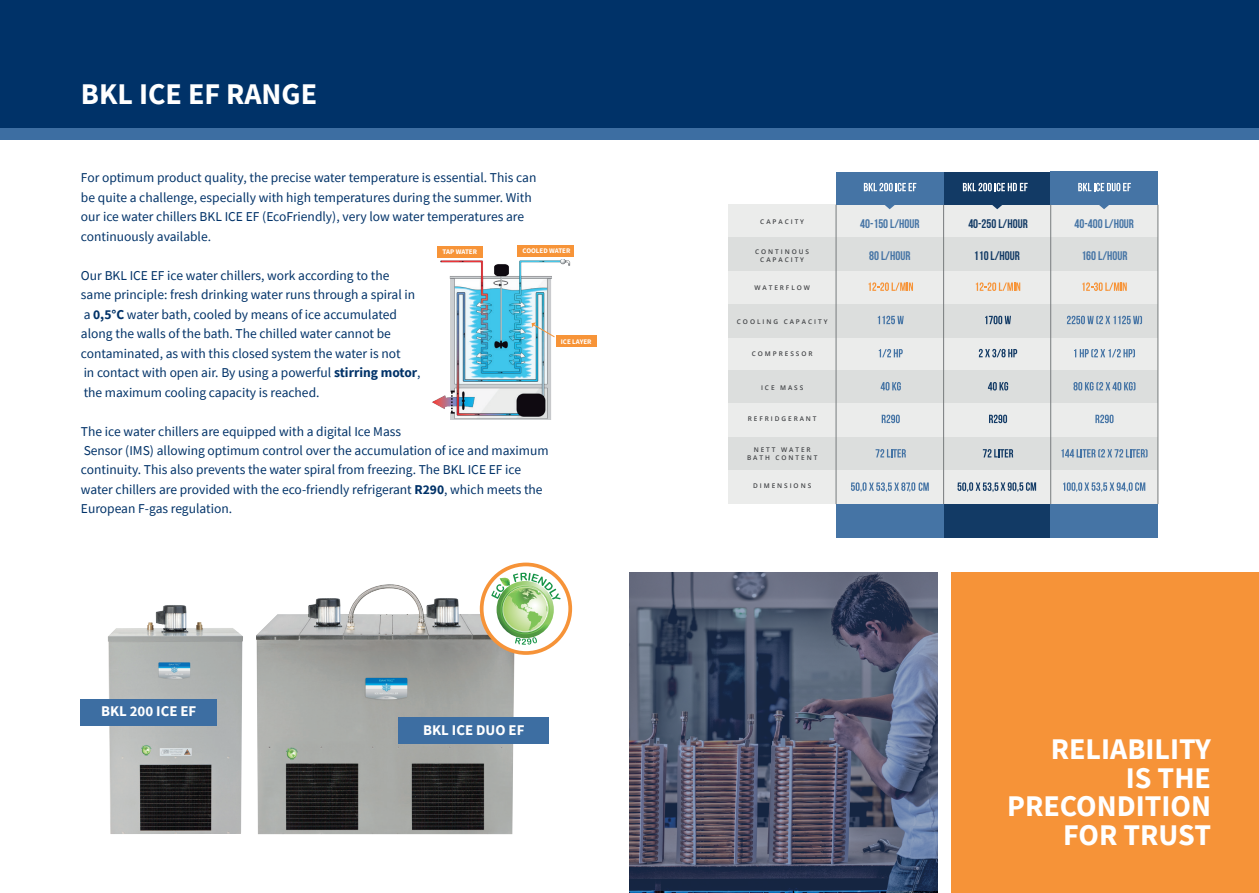
<style>
.page{position:relative;width:1259px;height:893px;background:#fff}
.page>*{position:absolute;margin:0;border:0;box-sizing:border-box;transform-origin:0 0}
.t1{font:700 30px/28.5px "Source Sans Pro";color:#fff;text-align:right}
.t2{font:700 14.85px "Source Sans Pro";color:#fff}
.t3{font:13.5px/19.5px "Source Sans Pro";color:#003268}
.t4{font:12.45px "Bebas Neue";color:#4574a5}
.t5{font:12.45px "Bebas Neue";color:#123a65}
.t6{font:700 7.05px "Source Sans Pro";color:#fff}
.t7{font:600 6.45px/7.8px "Open Sans";letter-spacing:.3em;color:#414346;text-align:center}
.s1{font-weight:700}
</style>
<div class="page">
<div style="left:0;top:128px;width:1259px;height:12px;background:#3d6ea2"></div>
<div style="left:0;top:0;width:1259px;height:128px;background:#003268"></div>
<img style="left:256px;top:584px;width:259px;height:250px">
<div style="left:398px;top:718px;width:151px;height:26px;background:#3d6ea2"></div>
<img style="left:108px;top:605px;width:135px;height:229px">
<div style="left:80px;top:699px;width:137px;height:27px;background:#3d6ea2"></div>
<div style="left:728px;top:205px;width:430px;height:33px;background:#ebeceb"></div>
<div style="left:728px;top:271px;width:430px;height:33px;background:#ebeceb"></div>
<div style="left:728px;top:337px;width:430px;height:33px;background:#ebeceb"></div>
<div style="left:728px;top:238px;width:430px;height:33px;background:#dcdedd"></div>
<div style="left:728px;top:304px;width:430px;height:33px;background:#dcdedd"></div>
<div style="left:728px;top:370px;width:430px;height:33px;background:#dcdedd"></div>
<div style="left:836px;top:172px;width:108px;height:33px;background:#4574a5"></div>
<svg style="left:885px;top:205px;width:10px;height:4px"></svg>
<div style="left:943px;top:172px;width:108px;height:33px;background:#123a65"></div>
<svg style="left:992px;top:205px;width:10px;height:4px"></svg>
<svg style="left:963px;top:183px;width:64px;height:8px"></svg>
<div style="left:1050px;top:172px;width:108px;height:33px;background:#4574a5"></div>
<svg style="left:1099px;top:205px;width:10px;height:4px"></svg>
<svg style="left:1078px;top:183px;width:53px;height:8px"></svg>
<svg style="left:868px;top:282px;width:45px;height:9px"></svg>
<svg style="left:975px;top:282px;width:45px;height:9px"></svg>
<svg style="left:1082px;top:282px;width:44px;height:9px"></svg>
<svg style="left:877px;top:316px;width:26px;height:8px"></svg>
<svg style="left:985px;top:316px;width:26px;height:8px"></svg>
<svg style="left:1067px;top:316px;width:75px;height:8px"></svg>
<svg style="left:988px;top:382px;width:20px;height:8px"></svg>
<svg style="left:880px;top:382px;width:21px;height:8px"></svg>
<svg style="left:1073px;top:382px;width:62px;height:8px"></svg>
<div style="left:728px;top:436px;width:430px;height:34px;background:#dcdedd"></div>
<div style="left:728px;top:403px;width:430px;height:33px;background:#ebeceb"></div>
<div style="left:728px;top:470px;width:430px;height:34px;background:#ebeceb"></div>
<div style="left:836px;top:504px;width:108px;height:34px;background:#4574a5"></div>
<div style="left:943px;top:504px;width:108px;height:34px;background:#123a65"></div>
<div style="left:1050px;top:504px;width:108px;height:34px;background:#4574a5"></div>
<svg style="left:881px;top:415px;width:18px;height:8px"></svg>
<svg style="left:989px;top:415px;width:18px;height:8px"></svg>
<svg style="left:1095px;top:415px;width:18px;height:8px"></svg>
<hr style="left:835px;top:205px;width:1px;height:299px;background:#777b7d">
<hr style="left:943px;top:205px;width:1px;height:299px;background:#777b7d">
<hr style="left:1050px;top:205px;width:1px;height:299px;background:#777b7d">
<hr style="left:1157px;top:205px;width:1px;height:299px;background:#777b7d">
<svg style="left:864px;top:183px;width:52px;height:8px"></svg>
<svg style="left:878px;top:349px;width:24px;height:8px"></svg>
<svg style="left:979px;top:349px;width:38px;height:8px"></svg>
<svg style="left:1074px;top:349px;width:61px;height:8px"></svg>
<svg style="left:875px;top:449px;width:31px;height:8px"></svg>
<svg style="left:983px;top:449px;width:30px;height:8px"></svg>
<svg style="left:1061px;top:449px;width:86px;height:8px"></svg>
<svg style="left:851px;top:482px;width:77px;height:10px"></svg>
<svg style="left:957px;top:482px;width:79px;height:10px"></svg>
<svg style="left:1063px;top:482px;width:82px;height:10px"></svg>
<div style="left:945px;top:572px;width:314px;height:321px;background:#f69338"></div>
<svg style="left:629px;top:572px;width:309px;height:319px;background:#4f556d"></svg>
<svg style="left:482px;top:564px;width:88px;height:89px"></svg>
<div style="left:480px;top:563px;width:92px;height:92px;border:4px solid #f69338;border-radius:50%"></div>
<svg style="left:491px;top:573px;width:69px;height:72px"></svg>
<div style="left:938px;top:549px;width:12px;height:344px;background:#fff"></div>
<div style="left:437px;top:246px;width:45px;height:12px;background:#f79438"></div>
<img style="left:432px;top:260px;width:140px;height:160px">
<svg style="left:531px;top:322px;width:24px;height:16px"></svg>
<div style="left:517px;top:245px;width:57px;height:12px;background:#f79438"></div>
<div style="left:556px;top:336px;width:40px;height:11px;background:#f79438"></div>
<h1 class="t1" style="left:81px;top:80px;width:238px">BKL ICE EF RANGE</h1>
<p class="t3" style="left:81px;top:168px;width:457px">For optimum product quality, the precise water temperature is essential. This can be quite a challenge, especially with high temperatures during the summer. With our ice water chillers BKL ICE EF (EcoFriendly), very low water temperatures are continuously available.</p>
<p class="t3" style="left:81px;top:265px;width:341px">Our BKL ICE EF ice water chillers, work according to the same principle: fresh drinking water runs through a spiral in a <span class="s1">0,5°C</span> water bath, cooled by means of ice accumulated along the walls of the bath. The chilled water cannot be contaminated, as with this closed system the water is not<br>in contact with open air. By using a powerful <span class="s1">stirring motor</span>, the maximum cooling capacity is reached.</p>
<p class="t3" style="left:81px;top:421px;width:469px">The ice water chillers are equipped with a digital Ice Mass<br>Sensor (IMS) allowing optimum control over the accumulation of ice and maximum continuity. This also prevents the water spiral from freezing. The BKL ICE EF ice water chillers are provided with the eco-friendly refrigerant <span class="s1">R290</span>, which meets the European F-gas regulation.</p>
<p class="t6" style="left:443px;top:247px;width:36px">TAP WATER</p>
<p class="t6" style="left:522px;top:246px;width:49px">COOLED WATER</p>
<p class="t6" style="left:561px;top:337px;width:32px">ICE LAYER</p>
<p class="t2" style="left:101px;top:701px;width:97px">BKL 200 ICE EF</p>
<p class="t2" style="left:423px;top:720px;width:103px">BKL ICE DUO EF</p>
<p class="t7" style="left:760px;top:218px;width:45px">CAPACITY</p>
<p class="t7" style="left:755px;top:248px;width:55px">CONTINOUS<br>CAPACITY</p>
<p class="t7" style="left:754px;top:284px;width:57px">WATERFLOW</p>
<p class="t7" style="left:737px;top:318px;width:92px">COOLING CAPACITY</p>
<p class="t7" style="left:752px;top:349px;width:62px">COMPRESSOR</p>
<p class="t7" style="left:761px;top:384px;width:44px">ICE MASS</p>
<p class="t7" style="left:748px;top:415px;width:70px">REFRIDGERANT</p>
<p class="t7" style="left:747px;top:445px;width:72px">NETT WATER<br>BATH CONTENT</p>
<p class="t7" style="left:753px;top:482px;width:60px">DIMENSIONS</p>
<p class="t4" style="left:860px;top:217px;width:61px">40-150 L/HOUR</p>
<p class="t4" style="left:869px;top:249px;width:43px">80 L/HOUR</p>
<p class="t5" style="left:973px;top:249px;width:48px">110 L/HOUR</p>
<p class="t4" style="left:1081px;top:249px;width:48px">160 L/HOUR</p>
<p class="t5" style="left:968px;top:217px;width:61px">40-250 L/HOUR</p>
<p class="t4" style="left:1074px;top:217px;width:61px">40-400 L/HOUR</p>
<h1 class="t1" style="left:1007px;top:734px;width:205px">RELIABILITY<br>IS THE<br>PRECONDITION<br>FOR TRUST</h1>
</div>
